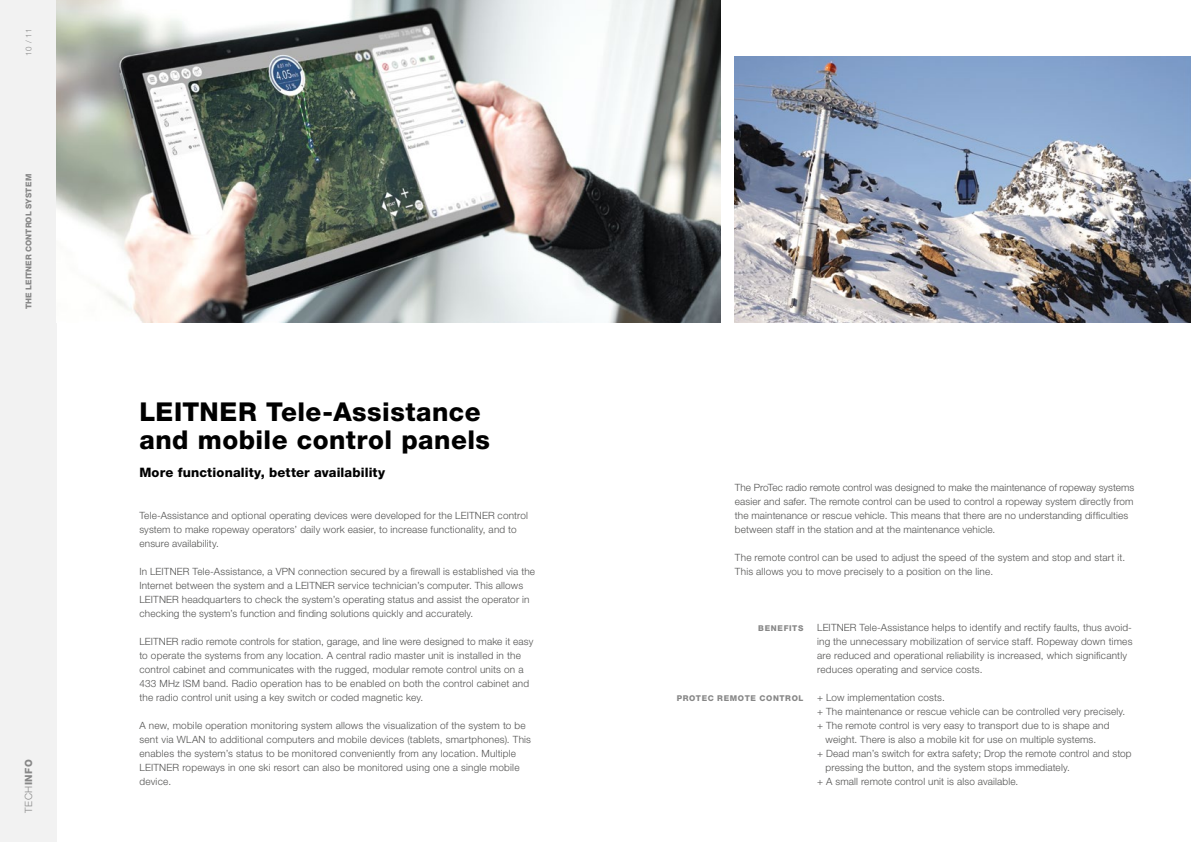
<style>
.page{position:relative;width:1191px;height:842px;background:#fff}
.page>*{position:absolute;margin:0;border:0;box-sizing:border-box;transform-origin:0 0}
.t1{font:800 26px/28px "Helvetica Neue LT";letter-spacing:.02em;color:#000}
.t2{font:800 13px "Helvetica Neue LT";letter-spacing:.01em;color:#000}
.t3{font:300 10px/14px "Helvetica Neue LT";letter-spacing:.015em;color:#525251}
.t4{font:300 10px "Helvetica Neue LT";color:#878787}
.t5{font:800 8px "Helvetica Neue LT";letter-spacing:.07em;color:#878787}
.t6{font:800 8px "Helvetica Neue LT";color:#878787}
.t7{font:300 8px "Helvetica Neue LT";color:#878787}
.s1{font-weight:800}
</style>
<div class="page">
<div style="left:0;top:0;width:57px;height:842px;background:#f2f2f2"></div>
<img style="left:57px;top:0;width:663px;height:323px">
<img style="left:735px;top:57px;width:456px;height:266px">
<p class="t7" style="left:24px;top:56px;width:28px;rotate:-90deg">10 / 11</p>
<p class="t6" style="left:24px;top:309px;width:136px;rotate:-90deg">THE LEITNER CONTROL SYSTEM</p>
<p class="t4" style="left:23px;top:813px;width:55px;rotate:-90deg">TECH<span class="s1">INFO</span></p>
<h1 class="t1" style="left:139px;top:397px;width:352px">LEITNER Tele-Assistance and mobile control panels</h1>
<h2 class="t2" style="left:139px;top:464px;width:247px">More functionality, better availability</h2>
<p class="t3" style="left:139px;top:508px;width:390px">Tele-Assistance and optional operating devices were developed for the LEITNER control system to make ropeway operators’ daily work easier, to increase functionality, and to ensure availability.</p>
<p class="t3" style="left:139px;top:564px;width:397px">In LEITNER Tele-Assistance, a VPN connection secured by a firewall is established via the Internet between the system and a LEITNER service technician’s computer. This allows LEITNER headquarters to check the system’s operating status and assist the operator in checking the system’s function and finding solutions quickly and accurately.</p>
<p class="t3" style="left:139px;top:634px;width:395px">LEITNER radio remote controls for station, garage, and line were designed to make it easy to operate the systems from any location. A central radio master unit is installed in the control cabinet and communicates with the rugged, modular remote control units on a 433 MHz ISM band. Radio operation has to be enabled on both the control cabinet and the radio control unit using a key switch or coded magnetic key.</p>
<p class="t3" style="left:139px;top:718px;width:393px">A new, mobile operation monitoring system allows the visualization of the system to be sent via WLAN to additional computers and mobile devices (tablets, smartphones). This enables the system’s status to be monitored conveniently from any location. Multiple LEITNER ropeways in one ski resort can also be monitored using one a single mobile device.</p>
<p class="t3" style="left:735px;top:480px;width:401px">The ProTec radio remote control was designed to make the maintenance of ropeway systems easier and safer. The remote control can be used to control a ropeway system directly from the maintenance or rescue vehicle. This means that there are no understanding difficulties between staff in the station and at the maintenance vehicle.</p>
<p class="t3" style="left:735px;top:550px;width:392px">The remote control can be used to adjust the speed of the system and stop and start it.<br>This allows you to move precisely to a position on the line.</p>
<p class="t5" style="left:758px;top:623px;width:47px">BENEFITS</p>
<p class="t5" style="left:676px;top:693px;width:128px">PROTEC REMOTE CONTROL</p>
<p class="t3" style="left:817px;top:620px;width:317px">LEITNER Tele-Assistance helps to identify and rectify faults, thus avoid&shy;ing the unnecessary mobilization of service staff. Ropeway down times are reduced and operational reliability is increased, which significantly reduces operating and service costs.</p>
<p class="t3" style="left:817px;top:690px;width:129px">+ Low implementation costs.</p>
<p class="t3" style="left:817px;top:704px;width:310px">+ The maintenance or rescue vehicle can be controlled very precisely.</p>
<p class="t3" style="left:817px;top:718px;width:294px">+ The remote control is very easy to transport due to is shape and</p>
<p class="t3" style="left:825px;top:732px;width:272px">weight. There is also a mobile kit for use on multiple systems.</p>
<p class="t3" style="left:817px;top:746px;width:316px">+ Dead man’s switch for extra safety; Drop the remote control and stop</p>
<p class="t3" style="left:825px;top:760px;width:246px">pressing the button, and the system stops immediately.</p>
<p class="t3" style="left:817px;top:774px;width:203px">+ A small remote control unit is also available.</p>
</div>
